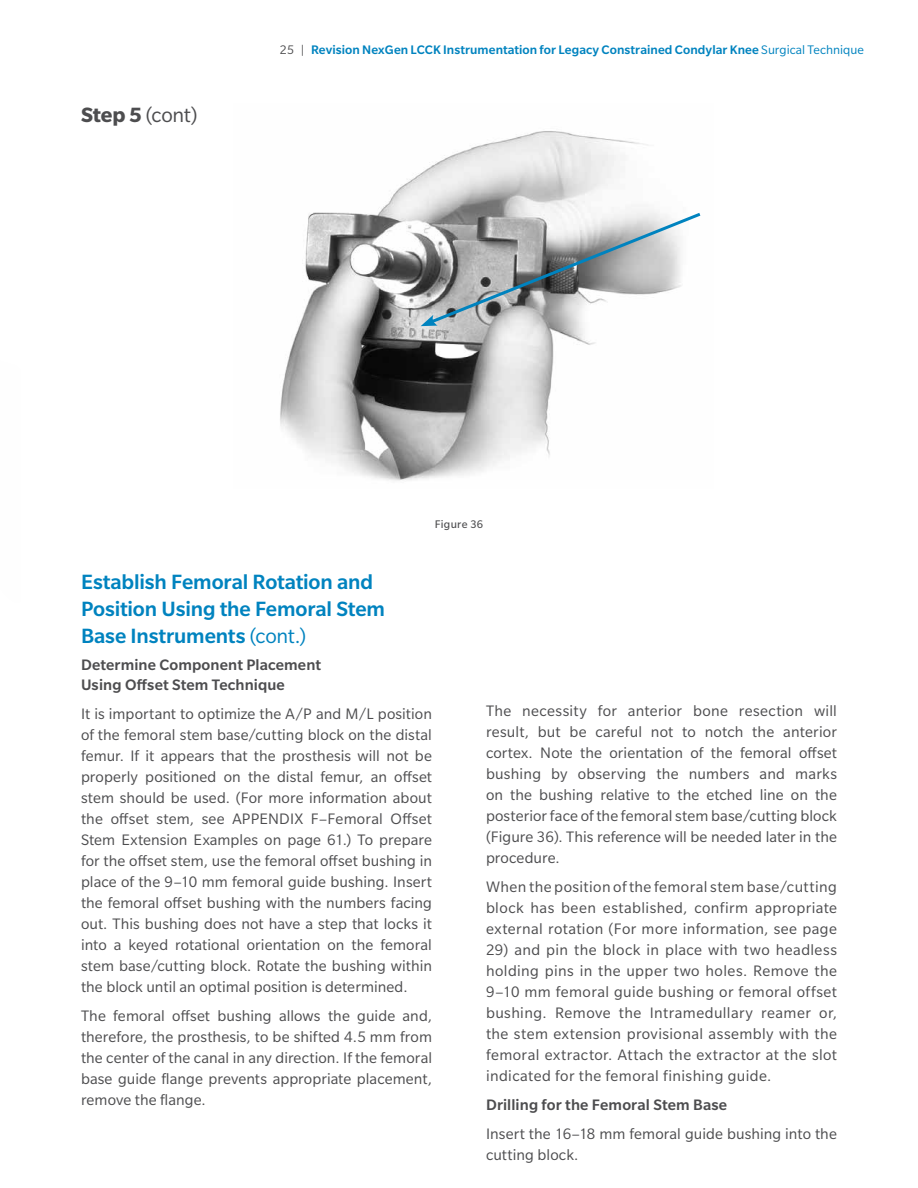
<style>
.page{position:relative;width:918px;height:1188px;background:#fff}
.page>*{position:absolute;margin:0;border:0;box-sizing:border-box;transform-origin:0 0}
.t1{font:500 22.5px/27px "Slate Pro";letter-spacing:-.005em;color:#0083bf}
.t2{font:22.5px "Slate Pro";color:#4d4d4f}
.t3{font:16.5px/21px "Slate Pro";letter-spacing:.01em;color:#4d4d4f;text-align:justify}
.t4{font:500 16.5px/19.5px "Slate Pro";letter-spacing:.01em;color:#4d4d4f}
.t5{font:500 13.5px "Slate Pro";letter-spacing:.005em;color:#0083bf}
.t6{font:12px "Slate Pro";letter-spacing:.025em;color:#4d4d4f}
.s1{font-weight:700}
.s2{font-weight:400;color:#4d4d4f}
.s3{font-weight:400}
</style>
<div class="page">
<img style="left:280px;top:131px;width:368px;height:350px">
<svg style="left:421px;top:210px;width:280px;height:116px"></svg>
<h1 class="t2" style="left:81px;top:103px;width:118px"><span class="s1">Step 5</span> (cont)</h1>
<p class="t5" style="left:280px;top:42px;width:586px"><span class="s2">25 |</span> Revision NexGen LCCK Instrumentation for Legacy Constrained Condylar Knee <span class="s3">Surgical Technique</span></p>
<p class="t6" style="left:435px;top:518px;width:50px">Figure 36</p>
<h1 class="t1" style="left:81px;top:568px;width:306px">Establish Femoral Rotation and<br>Position Using the Femoral Stem<br>Base Instruments <span class="s3">(cont.)</span></h1>
<p class="t4" style="left:81px;top:655px;width:242px">Determine Component Placement<br>Using Offset Stem Technique</p>
<p class="t3" style="left:81px;top:703px;width:353px">It is important to optimize the A/P and M/L position of the femoral stem base/cutting block on the distal femur. If it appears that the prosthesis will not be properly positioned on the distal femur, an offset stem should be used. (For more information about the offset stem, see APPENDIX F–Femoral Offset Stem Extension Examples on page 61.) To prepare for the offset stem, use the femoral offset bushing in place of the 9–10 mm femoral guide bushing. Insert the femoral offset bushing with the numbers facing out. This bushing does not have a step that locks it into a keyed rotational orientation on the femoral stem base/cutting block. Rotate the bushing within the block until an optimal position is determined.</p>
<p class="t3" style="left:81px;top:1005px;width:353px">The femoral offset bushing allows the guide and, therefore, the prosthesis, to be shifted 4.5 mm from the center of the canal in any direction. If the femoral base guide flange prevents appropriate placement, remove the flange.</p>
<p class="t3" style="left:486px;top:700px;width:353px">The necessity for anterior bone resection will result, but be careful not to notch the anterior cortex. Note the orientation of the femoral offset bushing by observing the numbers and marks on the bushing relative to the etched line on the posterior face of the femoral stem base/cutting block (Figure 36). This reference will be needed later in the procedure.</p>
<p class="t3" style="left:486px;top:876px;width:353px">When the position of the femoral stem base/cutting block has been established, confirm appropriate external rotation (For more information, see page</p>
<p class="t3" style="left:486px;top:939px;width:353px">29) and pin the block in place with two headless holding pins in the upper two holes. Remove the 9–10 mm femoral guide bushing or femoral offset bushing. Remove the Intramedullary reamer or, the stem extension provisional assembly with the femoral extractor. Attach the extractor at the slot indicated for the femoral finishing guide.</p>
<p class="t4" style="left:486px;top:1095px;width:243px">Drilling for the Femoral Stem Base</p>
<p class="t3" style="left:486px;top:1124px;width:352px">Insert the 16–18 mm femoral guide bushing into the cutting block.</p>
</div>
